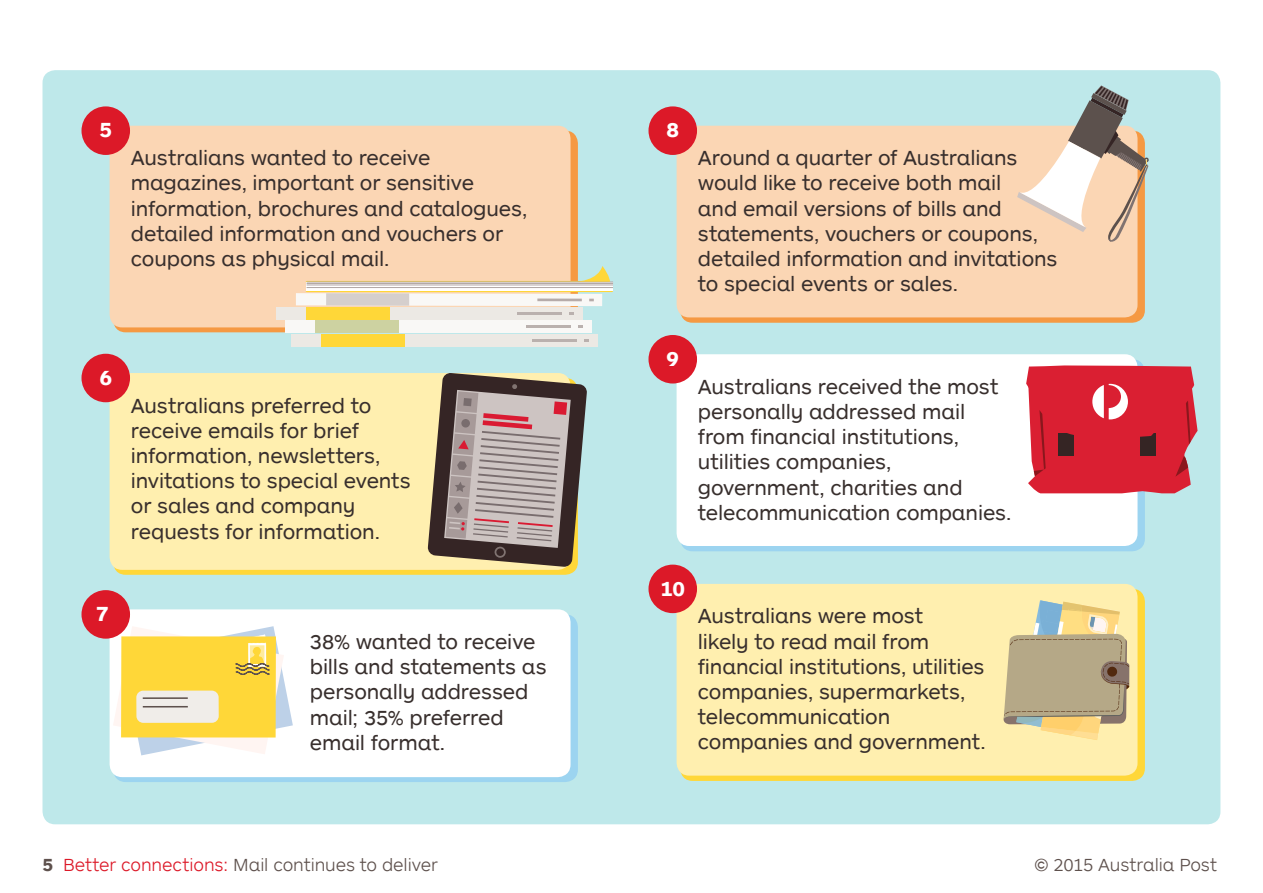
<style>
.page{position:relative;width:1263px;height:893px;background:#fff}
.page>*{position:absolute;margin:0;border:0;box-sizing:border-box;transform-origin:0 0}
.t1{font:21px/25.2px "AP Letter";letter-spacing:-.005em;color:#382f2d}
.t2{font:700 21px "AP Letter";color:#fff}
.t3{font:300 18px "AP Letter";letter-spacing:-.005em;color:#5e514d}
.s1{font-weight:700}
.s2{color:#dc1928}
.s3{font-weight:400}
</style>
<div class="page">
<div style="left:43px;top:70px;width:1177px;height:754px;background:#bee8ea;border-radius:13px"></div>
<svg style="left:113px;top:131px;width:465px;height:201px;background:#f59f4e"></svg>
<svg style="left:680px;top:131px;width:465px;height:192px;background:#f3a051"></svg>
<div style="left:113px;top:614px;width:465px;height:168px;background:linear-gradient(to right,#9cd4f0,#9dd4f0);border-radius:13px"></div>
<div style="left:680px;top:589px;width:465px;height:192px;background:#ffd738;border-radius:13px"></div>
<div style="left:113px;top:378px;width:465px;height:197px;background:#ffd738;border-radius:13px"></div>
<div style="left:680px;top:359px;width:465px;height:192px;background:#9cd4f0;border-radius:13px"></div>
<div style="left:110px;top:126px;width:460px;height:201px;background:#fbd6b4;border-radius:13px"></div>
<div style="left:677px;top:126px;width:460px;height:191px;background:#fbd6b4;border-radius:13px"></div>
<div style="left:110px;top:609px;width:460px;height:168px;background:#fff;border-radius:13px"></div>
<div style="left:677px;top:584px;width:460px;height:192px;background:#ffefaf;border-radius:13px"></div>
<div style="left:110px;top:373px;width:460px;height:197px;background:#ffefaf;border-radius:13px"></div>
<div style="left:677px;top:354px;width:460px;height:192px;background:#fff;border-radius:13px"></div>
<div style="left:81px;top:106px;width:49px;height:49px;background:#dc1928;border-radius:50%"></div>
<div style="left:648px;top:106px;width:49px;height:49px;background:#dc1928;border-radius:50%"></div>
<div style="left:81px;top:590px;width:49px;height:49px;background:#dc1928;border-radius:50%"></div>
<div style="left:648px;top:565px;width:49px;height:48px;background:#dc1928;border-radius:50%"></div>
<div style="left:81px;top:354px;width:49px;height:48px;background:#dc1928;border-radius:50%"></div>
<div style="left:648px;top:335px;width:49px;height:48px;background:#dc1928;border-radius:50%"></div>
<div style="left:291px;top:334px;width:306px;height:12px;background:#ece9e4"></div>
<div style="left:321px;top:334px;width:83px;height:12px;background:#ffd738"></div>
<hr style="left:533px;top:339px;width:44px;height:3px;background:#bab1ae">
<svg style="left:584px;top:339px;width:5px;height:3px"></svg>
<div style="left:285px;top:321px;width:306px;height:12px;background:#f9f8f6"></div>
<div style="left:315px;top:321px;width:83px;height:12px;background:#cdd2a1"></div>
<hr style="left:526px;top:325px;width:45px;height:3px;background:#bab1ae">
<svg style="left:578px;top:325px;width:5px;height:3px"></svg>
<div style="left:276px;top:307px;width:306px;height:12px;background:#ece9e4"></div>
<div style="left:306px;top:307px;width:83px;height:12px;background:#ffd738"></div>
<hr style="left:518px;top:312px;width:44px;height:2px;background:#bab1ae">
<svg style="left:296px;top:291px;width:317px;height:15px;background:#ede6d6"></svg>
<svg style="left:307px;top:284px;width:306px;height:7px;background:#f5f4f4"></svg>
<hr style="left:307px;top:287px;width:306px;height:1px;background:#b0a6a4">
<hr style="left:307px;top:285px;width:306px;height:1px;background:#b0a6a4">
<hr style="left:307px;top:283px;width:306px;height:1px;background:#b0a6a4">
<hr style="left:307px;top:282px;width:306px;height:1px;background:#b0a6a4">
<svg style="left:306px;top:266px;width:304px;height:16px"></svg>
<svg style="left:427px;top:373px;width:160px;height:194px;background:#9a8a83"></svg>
<svg style="left:113px;top:626px;width:180px;height:129px"></svg>
<div style="left:136px;top:691px;width:83px;height:32px;background:#f0ede9;border-radius:7px"></div>
<hr style="left:143px;top:697px;width:45px;height:2px;background:#5e514d">
<hr style="left:143px;top:706px;width:45px;height:1px;background:#5e514d">
<svg style="left:1003px;top:600px;width:127px;height:140px"></svg>
<svg style="left:1026px;top:365px;width:171px;height:128px;background:#d43343"></svg>
<svg style="left:1017px;top:85px;width:132px;height:157px"></svg>
<h2 class="t2" style="left:99px;top:116px;width:14px">5</h2>
<h2 class="t2" style="left:666px;top:116px;width:14px">8</h2>
<p class="t1" style="left:131px;top:144px;width:398px">Australians wanted to receive magazines, important or sensitive information, brochures and catalogues, detailed information and vouchers or coupons as physical mail.</p>
<p class="t1" style="left:698px;top:144px;width:361px">Around a quarter of Australians would like to receive both mail<br>and email versions of bills and statements, vouchers or coupons, detailed information and invitations to special events or sales.</p>
<h2 class="t2" style="left:99px;top:364px;width:14px">6</h2>
<p class="t1" style="left:131px;top:392px;width:281px">Australians preferred to receive emails for brief information, newsletters, invitations to special events or sales and company requests for information.</p>
<h2 class="t2" style="left:96px;top:600px;width:14px">7</h2>
<p class="t1" style="left:310px;top:628px;width:238px">38% wanted to receive bills and statements as personally addressed mail; 35% preferred email format.</p>
<h2 class="t2" style="left:666px;top:345px;width:14px">9</h2>
<p class="t1" style="left:698px;top:373px;width:315px">Australians received the most personally addressed mail from financial institutions, utilities companies, government, charities and telecommunication companies.</p>
<h2 class="t2" style="left:660px;top:575px;width:26px">10</h2>
<p class="t1" style="left:698px;top:603px;width:289px">Australians were most<br>likely to read mail from financial institutions, utilities companies, supermarkets, telecommunication companies and government.</p>
<p class="t3" style="left:43px;top:853px;width:397px"><span class="s1">5</span> <span class="s2">Better connections:</span> Mail continues to deliver</p>
<p class="t3" style="left:1034px;top:853px;width:184px"><span class="s3">©</span> 2015 Australia Post</p>
</div>
